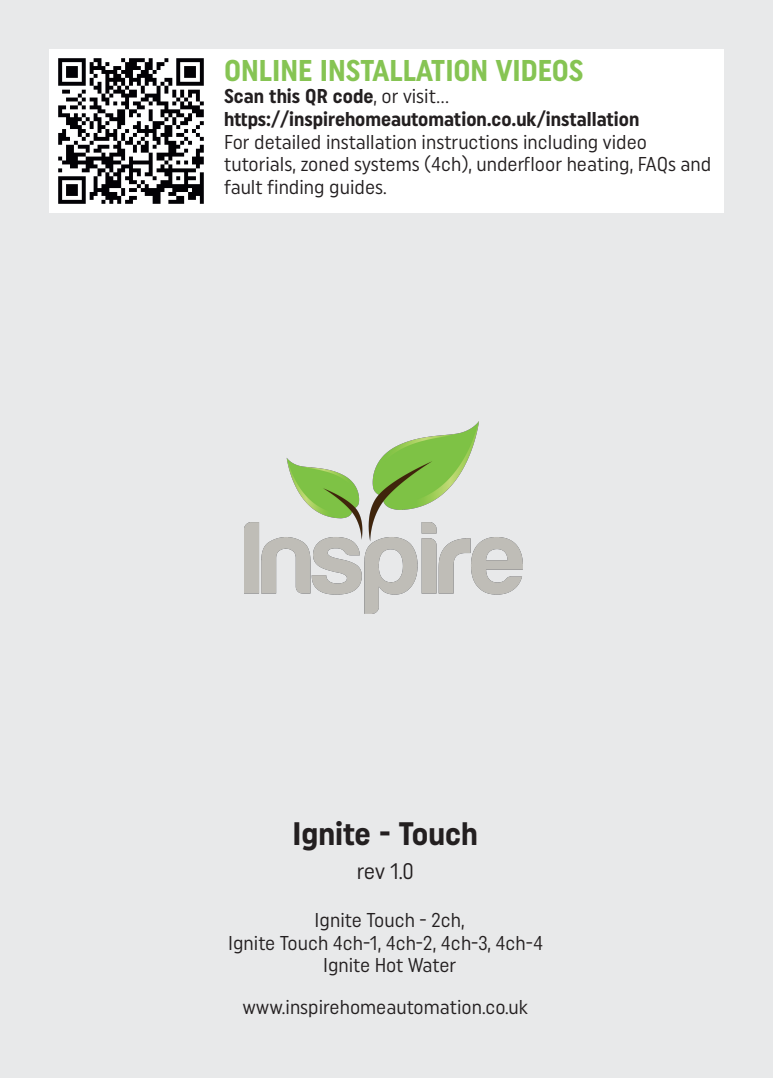
<style>
.page{position:relative;width:773px;height:1078px;background:#fff}
.page>*{position:absolute;margin:0;border:0;box-sizing:border-box;transform-origin:0 0}
.t1{font:700 32.5px "Uniform Condensed";color:#231f20}
.t2{font:700 30px "Uniform Condensed";color:#86c453}
.t3{font:22.5px "Uniform Condensed";color:#231f20}
.t4{font:20px/22.5px "Uniform Condensed";color:#231f20;text-align:center}
.t5{font:700 20px/22.5px "Uniform Condensed";color:#231f20}
.s1{font-weight:400}
</style>
<div class="page">
<div style="left:0;top:0;width:772px;height:1077px;background:#e8e9ea"></div>
<img style="left:244px;top:421px;width:278px;height:192px">
<div style="left:50px;top:50px;width:673px;height:163px;background:#fff"></div>
<img style="left:58px;top:58px;width:146px;height:146px">
<h2 class="t2" style="left:224px;top:57px;width:361px">ONLINE INSTALLATION VIDEOS</h2>
<p class="t5" style="left:224px;top:86px;width:417px">Scan this QR code<span class="s1">, or visit… </span>https://inspirehomeautomation.co.uk/installation</p>
<p class="t4" style="left:224px;top:131px;width:488px;text-align:left">For detailed installation instructions including video tutorials, zoned systems (4ch), underfloor heating, FAQs and fault finding guides.</p>
<h1 class="t1" style="left:292px;top:817px;width:187px">Ignite - Touch</h1>
<p class="t3" style="left:356px;top:860px;width:59px">rev 1.0</p>
<p class="t4" style="left:228px;top:909px;width:316px">Ignite Touch - 2ch,<br>Ignite Touch 4ch-1, 4ch-2, 4ch-3, 4ch-4<br>Ignite Hot Water</p>
<p class="t4" style="left:243px;top:996px;width:286px">www.inspirehomeautomation.co.uk</p>
</div>
